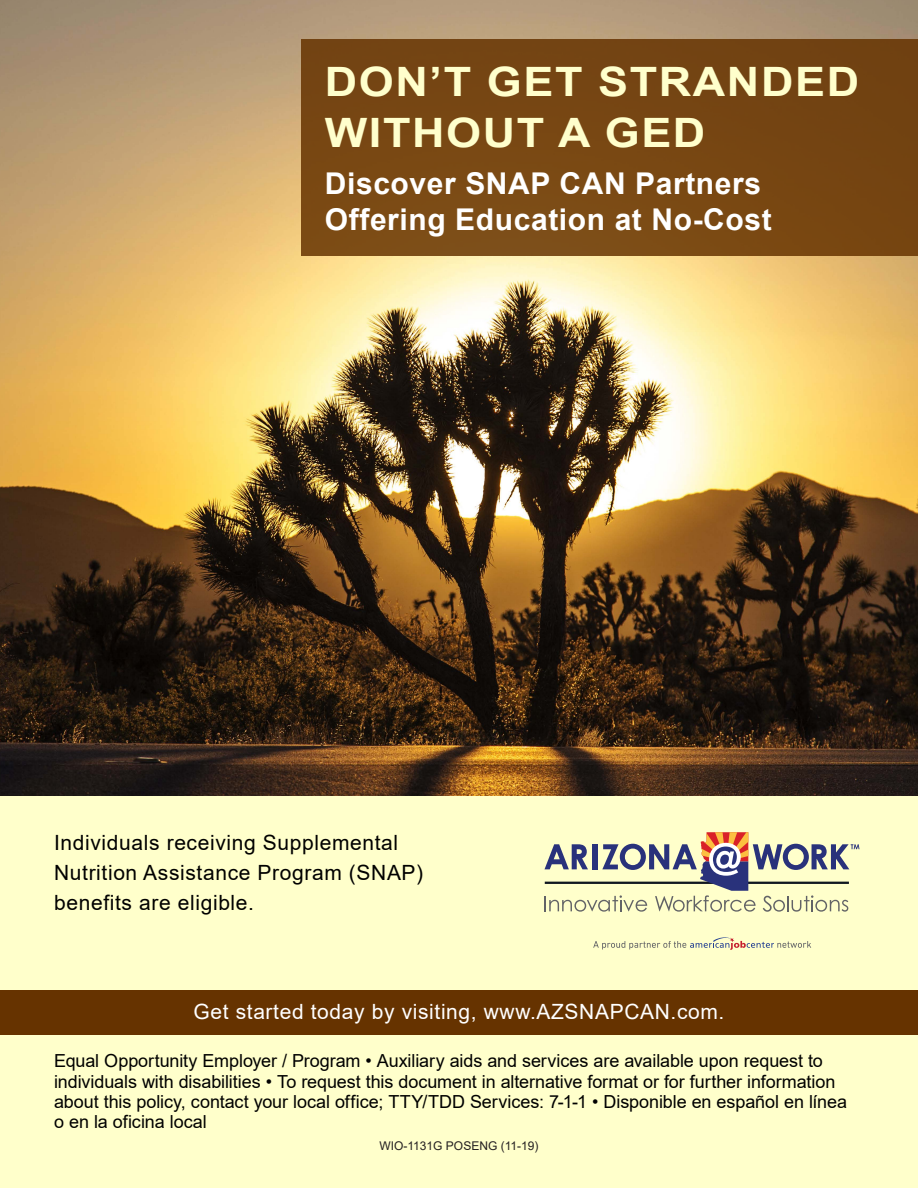
<style>
.page{position:relative;width:918px;height:1188px;background:#fff}
.page>*{position:absolute;margin:0;border:0;box-sizing:border-box;transform-origin:0 0}
.t1{font:700 40.5px/51px "Arial";letter-spacing:.035em;color:#ffc;scale:1.11 1}
.t2{font:700 30px/36px "Arial";letter-spacing:.02em;color:#fff}
.t3{font:21px/30px "Arial";letter-spacing:.03em;color:#000}
.t4{font:21px "Arial";letter-spacing:.03em;color:#fff}
.t5{font:18px/20.2px "Arial";letter-spacing:-.005em;color:#000}
.t6{font:12px "Arial";color:#231f20}
</style>
<div class="page">
<img style="left:0;top:0;width:918px;height:796px">
<div style="left:0;top:796px;width:918px;height:392px;background:#ffffcb"></div>
<svg style="left:545px;top:832px;width:314px;height:80px"></svg>
<svg style="left:593px;top:937px;width:218px;height:13px"></svg>
<div style="left:302px;top:40px;width:616px;height:216px;background:#774613"></div>
<div style="left:0;top:990px;width:918px;height:45px;background:#630"></div>
<h1 class="t1" style="left:325px;top:56px;width:483px">DON’T GET STRANDED<br>WITHOUT A GED</h1>
<h2 class="t2" style="left:325px;top:166px;width:448px">Discover SNAP CAN Partners<br>Offering Education at No-Cost</h2>
<p class="t3" style="left:54px;top:828px;width:371px">Individuals receiving Supplemental<br>Nutrition Assistance Program (SNAP)</p>
<p class="t3" style="left:54px;top:888px;width:201px">benefits are eligible.</p>
<p class="t4" style="left:194px;top:997px;width:532px">Get started today by visiting, www.AZSNAPCAN.com.</p>
<p class="t5" style="left:54px;top:1051px;width:794px">Equal Opportunity Employer / Program • Auxiliary aids and services are available upon request to individuals with disabilities • To request this document in alternative format or for further information about this policy, contact your local office; TTY/TDD Services: 7-1-1 • Disponible en español en línea</p>
<p class="t5" style="left:54px;top:1112px;width:154px">o en la oficina local</p>
<p class="t6" style="left:380px;top:1138px;width:160px">WIO-1131G POSENG (11-19)</p>
</div>
